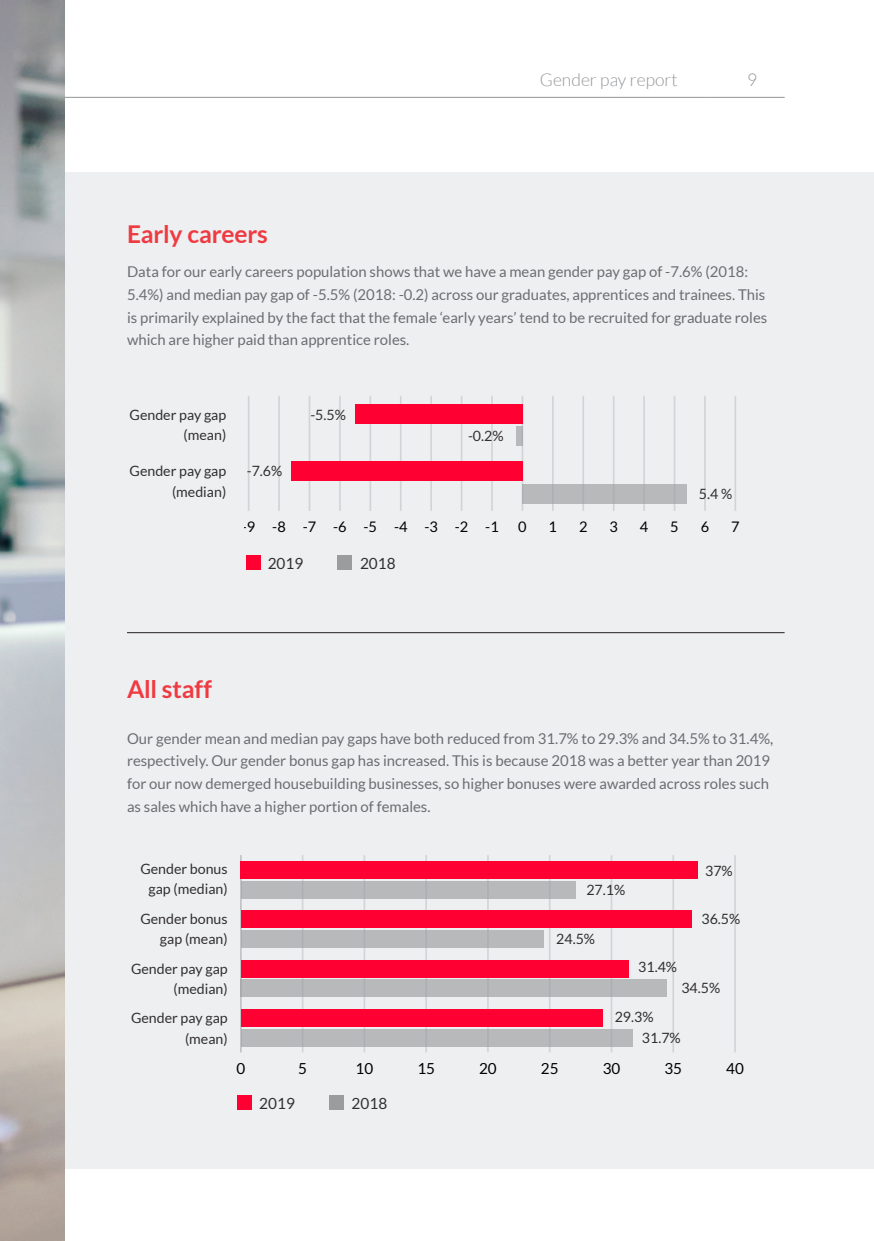
<style>
.page{position:relative;width:874px;height:1241px;background:#fff}
.page>*{position:absolute;margin:0;border:0;box-sizing:border-box;transform-origin:0 0}
.Heading_2{font:700 24.5px "Lato";letter-spacing:-.005em;color:#ee3a41}
.t1{font:300 17.5px "Lato";color:#939598}
.Main_body{font:15.4px "Lato";color:#312f30}
.t2{font:15.22px "Lato";color:#000}
.Body_text{font:14.88px/22.8px "Lato";color:#6c6d70}
.t3{font:14.53px "Lato";color:#000}
.Main_body-2{font:14.17px/20.7px "Lato";color:#312f30;text-align:right}
</style>
<div class="page">
<div style="left:0;top:172px;width:873px;height:996px;background:#eeeff1"></div>
<img style="left:0;top:0;width:64px;height:1240px">
<hr style="left:248px;top:396px;width:1px;height:115px;background:#aaabaf">
<hr style="left:278px;top:396px;width:2px;height:115px;background:#aaabaf">
<hr style="left:308px;top:396px;width:2px;height:115px;background:#aaabaf">
<hr style="left:339px;top:396px;width:1px;height:115px;background:#aaabaf">
<hr style="left:369px;top:396px;width:2px;height:115px;background:#aaabaf">
<hr style="left:399px;top:396px;width:2px;height:115px;background:#aaabaf">
<hr style="left:430px;top:396px;width:2px;height:115px;background:#aaabaf">
<hr style="left:460px;top:396px;width:2px;height:115px;background:#aaabaf">
<hr style="left:491px;top:396px;width:1px;height:115px;background:#aaabaf">
<hr style="left:551px;top:396px;width:2px;height:115px;background:#aaabaf">
<hr style="left:582px;top:396px;width:2px;height:115px;background:#aaabaf">
<hr style="left:612px;top:396px;width:2px;height:115px;background:#aaabaf">
<hr style="left:643px;top:396px;width:1px;height:115px;background:#aaabaf">
<hr style="left:673px;top:396px;width:2px;height:115px;background:#aaabaf">
<hr style="left:703px;top:396px;width:2px;height:115px;background:#aaabaf">
<hr style="left:734px;top:396px;width:1px;height:115px;background:#aaabaf">
<hr style="left:521px;top:396px;width:2px;height:115px;background:#aaabaf">
<div style="left:516px;top:426px;width:6px;height:20px;background:#b7b9bb"></div>
<div style="left:522px;top:483px;width:164px;height:20px;background:#b7b9bb"></div>
<div style="left:355px;top:403px;width:167px;height:20px;background:#f03"></div>
<div style="left:291px;top:461px;width:231px;height:20px;background:#f03"></div>
<hr style="left:127px;top:632px;width:657px;height:1px;background:#231f20">
<hr style="left:301px;top:855px;width:2px;height:197px;background:#aaabaf">
<hr style="left:363px;top:855px;width:2px;height:197px;background:#aaabaf">
<hr style="left:425px;top:855px;width:2px;height:197px;background:#aaabaf">
<hr style="left:487px;top:855px;width:1px;height:197px;background:#aaabaf">
<hr style="left:548px;top:855px;width:2px;height:197px;background:#aaabaf">
<hr style="left:610px;top:855px;width:2px;height:197px;background:#aaabaf">
<hr style="left:672px;top:855px;width:1px;height:197px;background:#aaabaf">
<hr style="left:733px;top:855px;width:2px;height:197px;background:#aaabaf">
<hr style="left:240px;top:855px;width:1px;height:197px;background:#aaabaf">
<div style="left:241px;top:880px;width:334px;height:18px;background:#b7b9bb"></div>
<div style="left:241px;top:929px;width:302px;height:18px;background:#b7b9bb"></div>
<div style="left:241px;top:979px;width:425px;height:17px;background:#b7b9bb"></div>
<div style="left:241px;top:1028px;width:391px;height:18px;background:#b7b9bb"></div>
<div style="left:241px;top:860px;width:456px;height:18px;background:#f03"></div>
<div style="left:241px;top:910px;width:450px;height:17px;background:#f03"></div>
<div style="left:241px;top:959px;width:387px;height:18px;background:#f03"></div>
<div style="left:241px;top:1008px;width:361px;height:18px;background:#f03"></div>
<div style="left:237px;top:1095px;width:15px;height:14px;background:#f03"></div>
<div style="left:329px;top:1095px;width:15px;height:14px;background:#9a9c9e"></div>
<div style="left:246px;top:555px;width:14px;height:15px;background:#f03"></div>
<div style="left:337px;top:555px;width:15px;height:15px;background:#9a9c9e"></div>
<hr style="left:64px;top:97px;width:640px;height:1px;background:#939598">
<hr style="left:704px;top:97px;width:80px;height:1px;background:#939598">
<p class="Heading_2" style="left:127px;top:220px;width:142px">Early careers</p>
<p class="t1" style="left:539px;top:70px;width:139px">Gender pay report</p>
<p class="t1" style="left:746px;top:70px;width:12px">9</p>
<p class="Body_text" style="left:127px;top:260px;width:641px">Data for our early careers population shows that we have a mean gender pay gap of -7.6% (2018:<br>5.4%) and median pay gap of -5.5% (2018: -0.2) across our graduates, apprentices and trainees. This is primarily explained by the fact that the female ‘early years’ tend to be recruited for graduate roles which are higher paid than apprentice roles.</p>
<p class="Main_body-2" style="left:129px;top:404px;width:98px">Gender pay gap (mean)</p>
<p class="Main_body-2" style="left:129px;top:460px;width:98px">Gender pay gap (median)</p>
<p class="Main_body-2" style="left:247px;top:460px;width:37px">-7.6%</p>
<p class="Main_body-2" style="left:310px;top:404px;width:37px">-5.5%</p>
<p class="Main_body-2" style="left:468px;top:425px;width:37px">-0.2%</p>
<p class="Main_body-2" style="left:698px;top:484px;width:35px">5.4 %</p>
<p class="t3" style="left:242px;top:518px;width:258px">-9 -8 -7 -6 -5 -4 -3 -2 -1</p>
<p class="t3" style="left:518px;top:518px;width:10px">0</p>
<p class="t3" style="left:548px;top:518px;width:10px">1</p>
<p class="t3" style="left:578px;top:518px;width:10px">2</p>
<p class="t3" style="left:609px;top:518px;width:10px">3</p>
<p class="t3" style="left:639px;top:518px;width:10px">4</p>
<p class="t3" style="left:670px;top:518px;width:10px">5</p>
<p class="t3" style="left:700px;top:518px;width:10px">6</p>
<p class="t3" style="left:730px;top:518px;width:10px">7</p>
<p class="Main_body" style="left:267px;top:555px;width:37px">2019</p>
<p class="Main_body" style="left:360px;top:555px;width:37px">2018</p>
<p class="Heading_2" style="left:127px;top:675px;width:86px">All staff</p>
<p class="Body_text" style="left:127px;top:726px;width:647px">Our gender mean and median pay gaps have both reduced from 31.7% to 29.3% and 34.5% to 31.4%, respectively. Our gender bonus gap has increased. This is because 2018 was a better year than 2019 for our now demerged housebuilding businesses, so higher bonuses were awarded across roles such as sales which have a higher portion of females.</p>
<p class="Main_body-2" style="left:140px;top:858px;width:89px;text-align:center">Gender bonus gap (median)</p>
<p class="Main_body-2" style="left:140px;top:907px;width:89px">Gender bonus gap (mean)</p>
<p class="Main_body-2" style="left:131px;top:957px;width:98px">Gender pay gap (median)</p>
<p class="Main_body-2" style="left:131px;top:1007px;width:98px">Gender pay gap (mean)</p>
<p class="Main_body-2" style="left:586px;top:878px;width:40px">27.1%</p>
<p class="Main_body-2" style="left:556px;top:928px;width:40px">24.5%</p>
<p class="Main_body-2" style="left:704px;top:859px;width:29px">37%</p>
<p class="Main_body-2" style="left:701px;top:908px;width:40px">36.5%</p>
<p class="Main_body-2" style="left:638px;top:956px;width:40px">31.4%</p>
<p class="Main_body-2" style="left:614px;top:1005px;width:40px">29.3%</p>
<p class="Main_body-2" style="left:641px;top:1027px;width:40px">31.7%</p>
<p class="Main_body-2" style="left:681px;top:977px;width:40px">34.5%</p>
<p class="t2" style="left:236px;top:1060px;width:10px">0</p>
<p class="t2" style="left:298px;top:1060px;width:10px">5</p>
<p class="t2" style="left:355px;top:1060px;width:19px">10</p>
<p class="t2" style="left:417px;top:1060px;width:19px">15</p>
<p class="t2" style="left:479px;top:1060px;width:19px">20</p>
<p class="t2" style="left:540px;top:1060px;width:19px">25</p>
<p class="t2" style="left:602px;top:1060px;width:19px">30</p>
<p class="t2" style="left:664px;top:1060px;width:19px">35</p>
<p class="t2" style="left:725px;top:1060px;width:19px">40</p>
<p class="Main_body" style="left:259px;top:1094px;width:37px">2019</p>
<p class="Main_body" style="left:351px;top:1094px;width:37px">2018</p>
</div>
